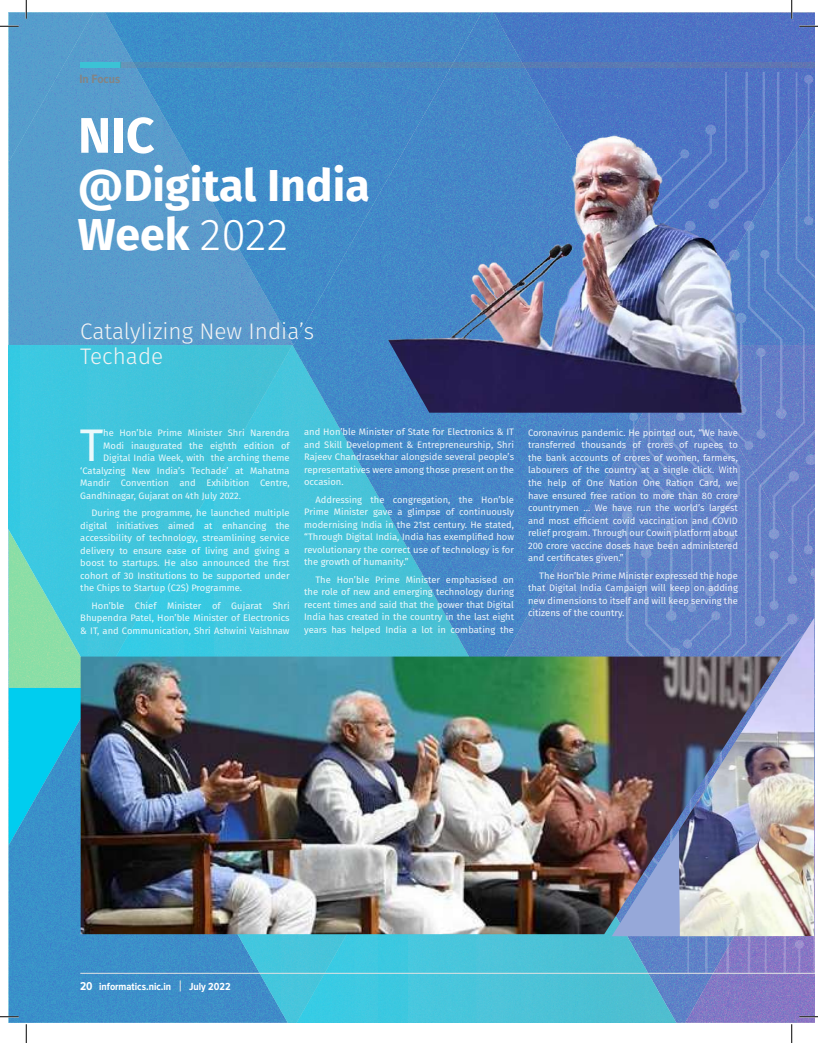
<style>
.page{position:relative;width:818px;height:1043px;background:#fff}
.page>*{position:absolute;margin:0;border:0;box-sizing:border-box;transform-origin:0 0}
.t1{font:700 50px "Fira Sans";color:#fff}
.t2{font:45.62px "Fira Sans";color:#fff}
.t3{font:700 44.62px/48.5px "Fira Sans";color:#fff}
.t4{font:300 22.5px/25px "Fira Sans";color:#f2f3f4}
.t5{font:700 12.5px "Proxima Nova Cond";color:#838485}
.t6{font:700 10.62px "Proxima Nova Cond";color:#fff}
.t7{font:9.38px/12.5px "Fira Sans";color:#fff;text-align:justify}
.s1{font-weight:300}
.s2{font-size:11.88px}
</style>
<div class="page">
<img style="left:9px;top:12px;width:805px;height:1010px">
<div style="left:80px;top:62px;width:41px;height:5px;background:#3bc2d5"></div>
<svg style="left:121px;top:62px;width:670px;height:5px"></svg>
<div style="left:791px;top:62px;width:23px;height:5px;background:#5f75b2"></div>
<hr style="left:80px;top:973px;width:711px;height:1px;background:#e2e3e3">
<svg style="left:628px;top:73px;width:186px;height:901px;background:#6381c7"></svg>
<img style="left:364px;top:29px;width:388px;height:383px">
<img style="left:81px;top:656px;width:530px;height:278px">
<img style="left:611px;top:618px;width:68px;height:318px">
<img style="left:679px;top:618px;width:135px;height:318px">
<svg style="left:799px;top:25px;width:19px;height:2px"></svg>
<svg style="left:0;top:1015px;width:19px;height:2px"></svg>
<svg style="left:799px;top:1015px;width:19px;height:2px"></svg>
<svg style="left:0;top:0;width:93px;height:162px"></svg>
<svg style="left:25px;top:1024px;width:2px;height:18px"></svg>
<svg style="left:790px;top:0;width:2px;height:19px"></svg>
<svg style="left:791px;top:1024px;width:1px;height:18px"></svg>
<h3 class="t5" style="left:79px;top:72px;width:42px">In Focus</h3>
<h1 class="t1" style="left:78px;top:93px;width:78px">NIC</h1>
<h3 class="t3" style="left:78px;top:158px;width:293px">@Digital India<br>Week <span class="s1">2022</span></h3>
<h3 class="t4" style="left:80px;top:318px;width:235px">CatalyIizing New India’s<br>Techade</h3>
<h2 class="t2" style="left:80px;top:411px;width:25px">T</h2>
<p class="t7" style="left:103px;top:426px;width:188px">he Hon’ble Prime Minister Shri Narendra</p>
<p class="t7" style="left:103px;top:439px;width:188px">Modi inaugurated the eighth edition of</p>
<p class="t7" style="left:103px;top:451px;width:188px">Digital India Week, with the arching theme</p>
<p class="t7" style="left:80px;top:464px;width:211px">‘Catalyzing New India’s Techade’ at Mahatma</p>
<p class="t7" style="left:80px;top:476px;width:211px">Mandir Convention and Exhibition Centre,</p>
<p class="t7" style="left:80px;top:489px;width:162px">Gandhinagar, Gujarat on 4th July 2022.</p>
<p class="t7" style="left:80px;top:506px;width:211px;text-indent:11px">During the programme, he launched multiple digital initiatives aimed at enhancing the accessibility of technology, streamlining service delivery to ensure ease of living and giving a boost to startups. He also announced the first cohort of 30 Institutions to be supported under the Chips to Startup (C2S) Programme.</p>
<p class="t7" style="left:80px;top:599px;width:211px;text-indent:11px">Hon’ble Chief Minister of Gujarat Shri Bhupendra Patel, Hon’ble Minister of Electronics &amp; IT, and Communication, Shri Ashwini Vaishnaw</p>
<p class="t7" style="left:304px;top:425px;width:211px">and Hon’ble Minister of State for Electronics &amp; IT and Skill Development &amp; Entrepreneurship, Shri Rajeev Chandrasekhar alongside several people’s representatives were among those present on the occasion.</p>
<p class="t7" style="left:304px;top:493px;width:211px;text-indent:11px">Addressing the congregation, the Hon’ble Prime Minister gave a glimpse of continuously modernising India in the 21st century. He stated, “Through Digital India, India has exemplified how revolutionary the correct use of technology is for the growth of humanity.”</p>
<p class="t7" style="left:304px;top:573px;width:211px;text-indent:11px">The Hon’ble Prime Minister emphasised on the role of new and emerging technology during recent times and said that the power that Digital India has created in the country in the last eight years has helped India a lot in combating the</p>
<p class="t7" style="left:528px;top:426px;width:211px">Coronavirus pandemic. He pointed out, “We have transferred thousands of crores of rupees to the bank accounts of crores of women, farmers, labourers of the country at a single click. With the help of One Nation One Ration Card, we have ensured free ration to more than 80 crore countrymen … We have run the world’s largest and most efficient covid vaccination and COVID relief program. Through our Cowin platform about 200 crore vaccine doses have been administered and certificates given.”</p>
<p class="t7" style="left:528px;top:568px;width:211px;text-indent:11px">The Hon’ble Prime Minister expressed the hope that Digital India Campaign will keep on adding new dimensions to itself and will keep serving the citizens of the country.</p>
<p class="t6" style="left:80px;top:980px;width:93px"><span class="s2">20</span> informatics.nic.in</p>
<p class="t6" style="left:189px;top:980px;width:43px">July 2022</p>
</div>
